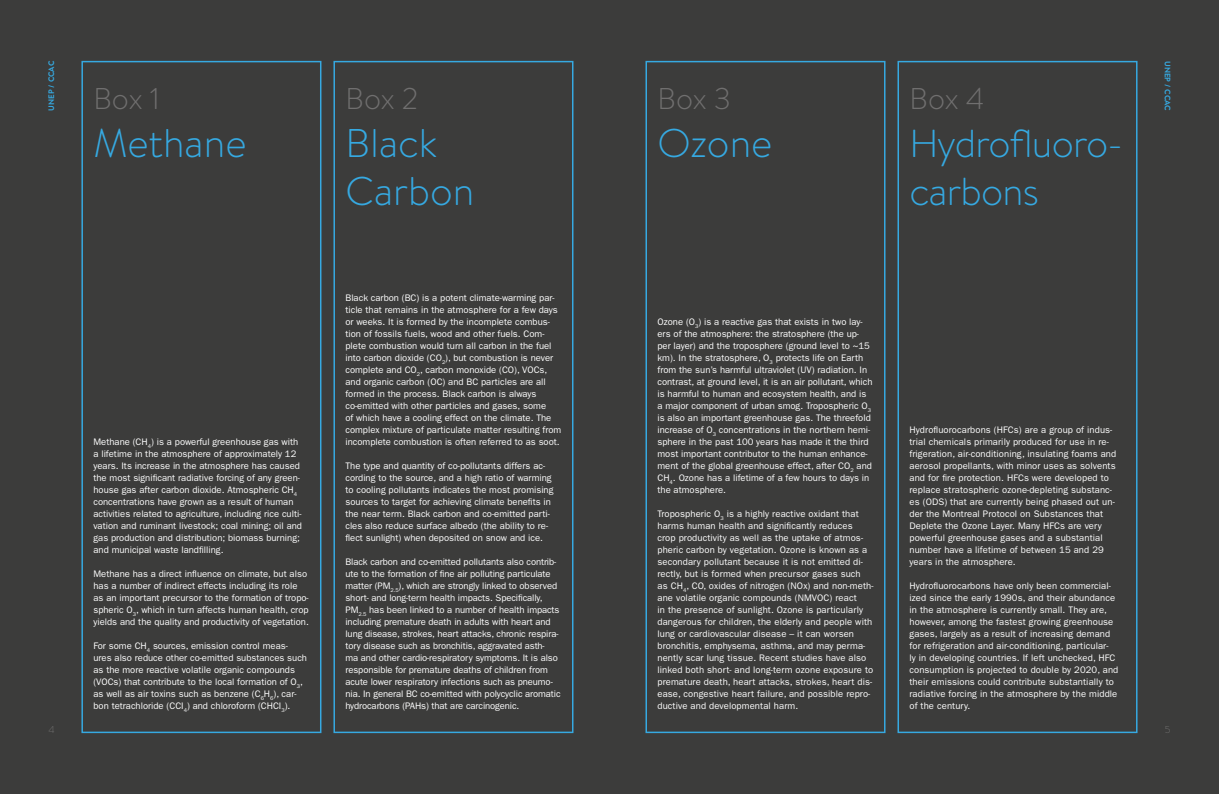
<style>
.page{position:relative;width:1219px;height:794px;background:#fff}
.page>*{position:absolute;margin:0;border:0;box-sizing:border-box;transform-origin:0 0}
.t1{font:300 40px/48px "Brandon Text";color:#36a9e1}
.t2{font:300 39px/48px "Brandon Text";letter-spacing:-.02em;color:#36a9e1}
.t3{font:300 30px "Brandon Text";letter-spacing:-.01em;color:#706f6f}
.t4{font:300 10px "Brandon Text";color:#706f6f}
.t5{font:9.5px/12px "ITC Franklin Gothic Std";color:#fff}
.t6{font:700 8px "Brandon Text";color:#36a9e1}
</style>
<div class="page">
<div style="left:0;top:1px;width:609px;height:793px;background:#3c3c3b"></div>
<div style="left:609px;top:1px;width:609px;height:793px;background:#3c3c3b"></div>
<div style="left:81px;top:61px;width:240px;height:672px;border:2px solid #36a9e1"></div>
<div style="left:645px;top:61px;width:240px;height:672px;border:2px solid #36a9e1"></div>
<div style="left:333px;top:61px;width:240px;height:672px;border:2px solid #36a9e1"></div>
<div style="left:897px;top:61px;width:240px;height:672px;border:2px solid #36a9e1"></div>
<p class="t6" style="left:46px;top:111px;width:51px;rotate:-90deg">UNEP / CCAC</p>
<h3 class="t3" style="left:93px;top:78px;width:68px">Box 1</h3>
<h1 class="t1" style="left:93px;top:118px;width:155px">Methane</h1>
<p class="t5" style="left:93px;top:436px;width:210px">Methane (CH<sub>4</sub>) is a powerful greenhouse gas with a lifetime in the atmosphere of approximately 12 years. Its increase in the atmosphere has caused the most significant radiative forcing of any green&shy;house gas after carbon dioxide. Atmospheric CH<sub>4 </sub>concentrations have grown as a result of human activities related to agriculture, including rice culti&shy;vation and ruminant livestock; coal mining; oil and gas production and distribution; biomass burning; and municipal waste landfilling.</p>
<p class="t5" style="left:93px;top:568px;width:217px">Methane has a direct influence on climate, but also has a number of indirect effects including its role as an important precursor to the formation of tropo&shy;spheric O<sub>3</sub>, which in turn affects human health, crop yields and the quality and productivity of vegetation.</p>
<p class="t5" style="left:93px;top:640px;width:215px">For some CH<sub>4</sub> sources, emission control meas&shy;ures also reduce other co-emitted substances such as the more reactive volatile organic compounds (VOCs) that contribute to the local formation of O<sub>3</sub>, as well as air toxins such as benzene (C<sub>6</sub>H<sub>6</sub>), car&shy;bon tetrachloride (CCI<sub>4</sub>) and chloroform (CHCI<sub>3</sub>).</p>
<h3 class="t3" style="left:345px;top:78px;width:74px">Box 2</h3>
<h1 class="t1" style="left:345px;top:118px;width:131px">Black<br>Carbon</h1>
<p class="t5" style="left:345px;top:292px;width:217px">Black carbon (BC) is a potent climate-warming par&shy;ticle that remains in the atmosphere for a few days or weeks. It is formed by the incomplete combus&shy;tion of fossils fuels, wood and other fuels. Com&shy;plete combustion would turn all carbon in the fuel into carbon dioxide (CO<sub>2</sub>), but combustion is never complete and CO<sub>2</sub>, carbon monoxide (CO), VOCs, and organic carbon (OC) and BC particles are all formed in the process. Black carbon is always co-emitted with other particles and gases, some<br>of which have a cooling effect on the climate. The complex mixture of particulate matter resulting from incomplete combustion is often referred to as soot.</p>
<p class="t5" style="left:345px;top:460px;width:210px">The type and quantity of co-pollutants differs ac&shy;cording to the source, and a high ratio of warming to cooling pollutants indicates the most promising sources to target for achieving climate benefits in the near term. Black carbon and co-emitted parti&shy;cles also reduce surface albedo (the ability to re&shy;flect sunlight) when deposited on snow and ice.</p>
<p class="t5" style="left:345px;top:556px;width:217px">Black carbon and co-emitted pollutants also contrib&shy;ute to the formation of fine air polluting particulate matter (PM<sub>2.5</sub>), which are strongly linked to observed short- and long-term health impacts. Specifically, PM<sub>2.5</sub> has been linked to a number of health impacts including premature death in adults with heart and lung disease, strokes, heart attacks, chronic respira&shy;tory disease such as bronchitis, aggravated asth-<br>ma and other cardio-respiratory symptoms. It is also responsible for premature deaths of children from acute lower respiratory infections such as pneumo&shy;nia. In general BC co-emitted with polycyclic aromatic hydrocarbons (PAHs) that are carcinogenic.</p>
<h3 class="t3" style="left:657px;top:78px;width:75px">Box 3</h3>
<h1 class="t1" style="left:657px;top:118px;width:116px">Ozone</h1>
<h3 class="t3" style="left:909px;top:78px;width:76px">Box 4</h3>
<h2 class="t2" style="left:909px;top:118px;width:215px">Hydrofluoro&shy;carbons</h2>
<p class="t6" style="left:1173px;top:61px;width:51px;rotate:90deg">UNEP / CCAC</p>
<p class="t5" style="left:657px;top:316px;width:217px">Ozone (O<sub>3</sub>) is a reactive gas that exists in two lay&shy;ers of the atmosphere: the stratosphere (the up&shy;per layer) and the troposphere (ground level to ~15 km). In the stratosphere, O<sub>3</sub> protects life on Earth from the sun’s harmful ultraviolet (UV) radiation. In contrast, at ground level, it is an air pollutant, which is harmful to human and ecosystem health, and is a major component of urban smog. Tropospheric O<sub>3 </sub>is also an important greenhouse gas. The threefold increase of O<sub>3</sub> concentrations in the northern hemi&shy;sphere in the past 100 years has made it the third most important contributor to the human enhance&shy;ment of the global greenhouse effect, after CO<sub>2</sub> and CH<sub>4</sub>. Ozone has a lifetime of a few hours to days in the atmosphere.</p>
<p class="t5" style="left:657px;top:508px;width:218px">Tropospheric O<sub>3</sub> is a highly reactive oxidant that harms human health and significantly reduces<br>crop productivity as well as the uptake of atmos&shy;pheric carbon by vegetation. Ozone is known as a secondary pollutant because it is not emitted di&shy;rectly, but is formed when precursor gases such<br>as CH<sub>4</sub>, CO, oxides of nitrogen (NOx) and non-meth&shy;ane volatile organic compounds (NMVOC) react<br>in the presence of sunlight. Ozone is particularly dangerous for children, the elderly and people with lung or cardiovascular disease – it can worsen bronchitis, emphysema, asthma, and may perma&shy;nently scar lung tissue. Recent studies have also linked both short- and long-term ozone exposure to premature death, heart attacks, strokes, heart dis&shy;ease, congestive heart failure, and possible repro&shy;ductive and developmental harm.</p>
<p class="t5" style="left:909px;top:424px;width:208px">Hydrofluorocarbons (HFCs) are a group of indus&shy;trial chemicals primarily produced for use in re&shy;frigeration, air-conditioning, insulating foams and aerosol propellants, with minor uses as solvents and for fire protection. HFCs were developed to replace stratospheric ozone-depleting substanc&shy;es (ODS) that are currently being phased out un&shy;der the Montreal Protocol on Substances that Deplete the Ozone Layer. Many HFCs are very powerful greenhouse gases and a substantial number have a lifetime of between 15 and 29 years in the atmosphere.</p>
<p class="t5" style="left:909px;top:580px;width:210px">Hydrofluorocarbons have only been commercial&shy;ized since the early 1990s, and their abundance in the atmosphere is currently small. They are, however, among the fastest growing greenhouse gases, largely as a result of increasing demand for refrigeration and air-conditioning, particular-<br>ly in developing countries. If left unchecked, HFC consumption is projected to double by 2020, and their emissions could contribute substantially to radiative forcing in the atmosphere by the middle of the century.</p>
<p class="t4" style="left:48px;top:723px;width:8px">4</p>
<p class="t4" style="left:1165px;top:723px;width:7px">5</p>
</div>
